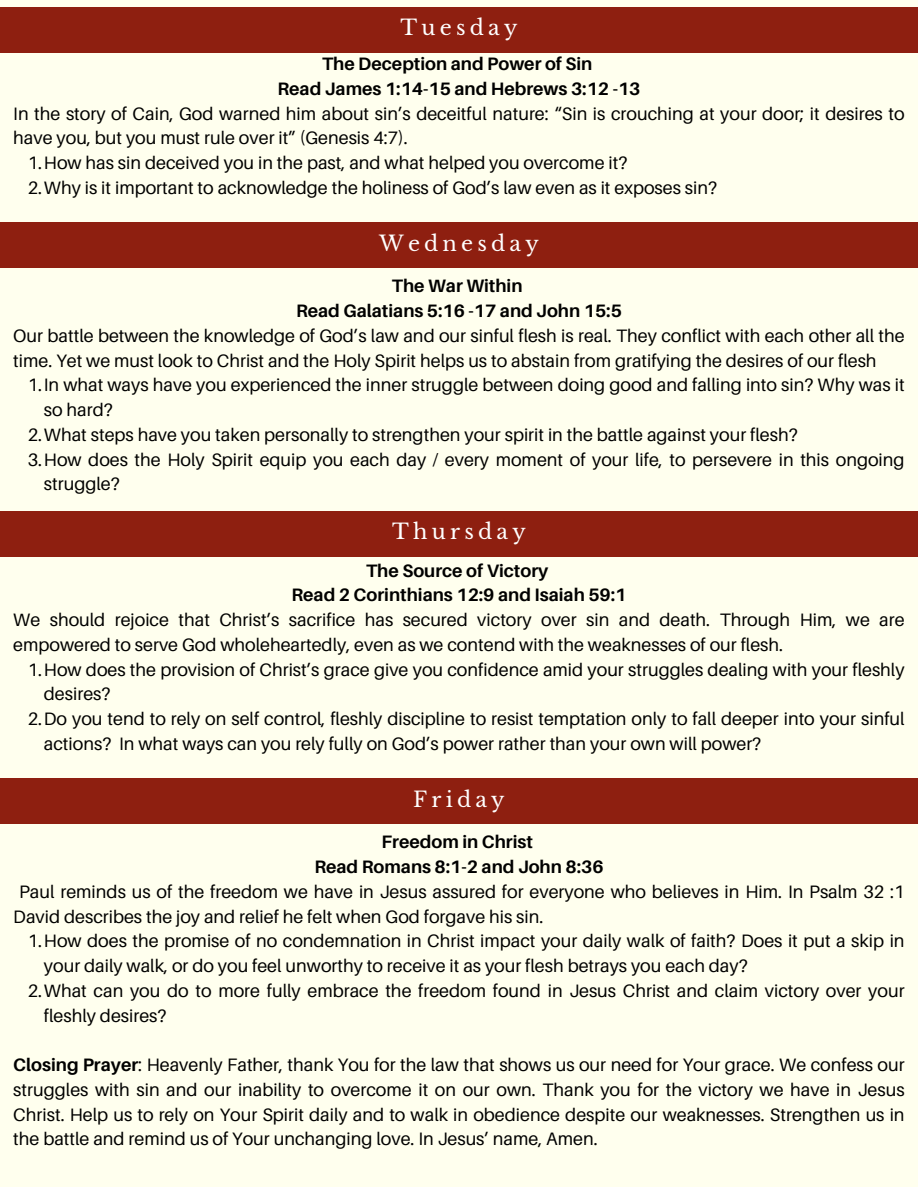
<style>
.page{position:relative;width:918px;height:1188px;background:#fff}
.page>*{position:absolute;margin:0;border:0;box-sizing:border-box;transform-origin:0 0}
.t1{font:21px "Libre Baskerville";letter-spacing:.2em;color:#fff}
.t2{font:18px/24.8px "Aileron";color:#000}
.t3{font:700 18px "Aileron";color:#000}
.s1{font-weight:700}
</style>
<div class="page">
<div style="left:0;top:0;width:918px;height:1187px;background:#ffe"></div>
<div style="left:0;top:7px;width:918px;height:46px;background:#8e1f10"></div>
<div style="left:0;top:222px;width:918px;height:46px;background:#8e1f10"></div>
<div style="left:0;top:511px;width:918px;height:46px;background:#8e1f10"></div>
<div style="left:0;top:778px;width:918px;height:46px;background:#8e1f10"></div>
<h1 class="t1" style="left:401px;top:15px;width:118px">Tuesday</h1>
<p class="t3" style="left:322px;top:53px;width:272px">The Deception and Power of Sin</p>
<p class="t3" style="left:277px;top:77px;width:365px">Read James 1:14-15 and Hebrews 3:12 -13</p>
<p class="t2" style="left:13px;top:101px;width:893px">In the story of Cain, God warned him about sin’s deceitful nature: “Sin is crouching at your door; it desires to have you, but you must rule over it” (Genesis 4:7).</p>
<p class="t2" style="left:28px;top:150px;width:601px">1.How has sin deceived you in the past, and what helped you overcome it?</p>
<p class="t2" style="left:28px;top:175px;width:691px">2.Why is it important to acknowledge the holiness of God’s law even as it exposes sin?</p>
<h1 class="t1" style="left:379px;top:230px;width:161px">Wednesday</h1>
<p class="t3" style="left:392px;top:275px;width:132px">The War Within</p>
<p class="t3" style="left:296px;top:300px;width:327px">Read Galatians 5:16 -17 and John 15:5</p>
<p class="t2" style="left:13px;top:323px;width:893px">Our battle between the knowledge of God’s law and our sinful flesh is real. They conflict with each other all the time. Yet we must look to Christ and the Holy Spirit helps us to abstain from gratifying the desires of our flesh</p>
<p class="t2" style="left:44px;top:372px;width:862px;text-indent:-16px">1.In what ways have you experienced the inner struggle between doing good and falling into sin? Why was it so hard?</p>
<p class="t2" style="left:28px;top:422px;width:771px">2.What steps have you taken personally to strengthen your spirit in the battle against your flesh?</p>
<p class="t2" style="left:44px;top:447px;width:862px;text-indent:-16px">3.How does the Holy Spirit equip you each day / every moment of your life, to persevere in this ongoing struggle?</p>
<h1 class="t1" style="left:392px;top:519px;width:135px">Thursday</h1>
<p class="t3" style="left:366px;top:559px;width:184px">The Source of Victory</p>
<p class="t3" style="left:291px;top:584px;width:337px">Read 2 Corinthians 12:9 and Isaiah 59:1</p>
<p class="t2" style="left:13px;top:607px;width:893px">We should rejoice that Christ’s sacrifice has secured victory over sin and death. Through Him, we are empowered to serve God wholeheartedly, even as we contend with the weaknesses of our flesh.</p>
<p class="t2" style="left:44px;top:657px;width:862px;text-indent:-16px">1.How does the provision of Christ’s grace give you confidence amid your struggles dealing with your fleshly desires?</p>
<p class="t2" style="left:44px;top:706px;width:862px;text-indent:-16px">2.Do you tend to rely on self control, fleshly discipline to resist temptation only to fall deeper into your sinful actions? In what ways can you rely fully on God’s power rather than your own will power?</p>
<h1 class="t1" style="left:413px;top:786px;width:93px">Friday</h1>
<p class="t3" style="left:382px;top:831px;width:153px">Freedom in Christ</p>
<p class="t3" style="left:314px;top:856px;width:291px">Read Romans 8:1-2 and John 8:36</p>
<p class="t2" style="left:13px;top:879px;width:893px;text-indent:6px">Paul reminds us of the freedom we have in Jesus assured for everyone who believes in Him. In Psalm 32 :1<br>David describes the joy and relief he felt when God forgave his sin.</p>
<p class="t2" style="left:44px;top:928px;width:862px;text-indent:-16px">1.How does the promise of no condemnation in Christ impact your daily walk of faith? Does it put a skip in your daily walk, or do you feel unworthy to receive it as your flesh betrays you each day?</p>
<p class="t2" style="left:44px;top:978px;width:862px;text-indent:-16px">2.What can you do to more fully embrace the freedom found in Jesus Christ and claim victory over your fleshly desires?</p>
<p class="t2" style="left:13px;top:1052px;width:893px;text-align:justify"><span class="s1">Closing Prayer</span>: Heavenly Father, thank You for the law that shows us our need for Your grace. We confess our struggles with sin and our inability to overcome it on our own. Thank you for the victory we have in Jesus Christ. Help us to rely on Your Spirit daily and to walk in obedience despite our weaknesses. Strengthen us in the battle and remind us of Your unchanging love. In Jesus’ name, Amen.</p>
</div>
